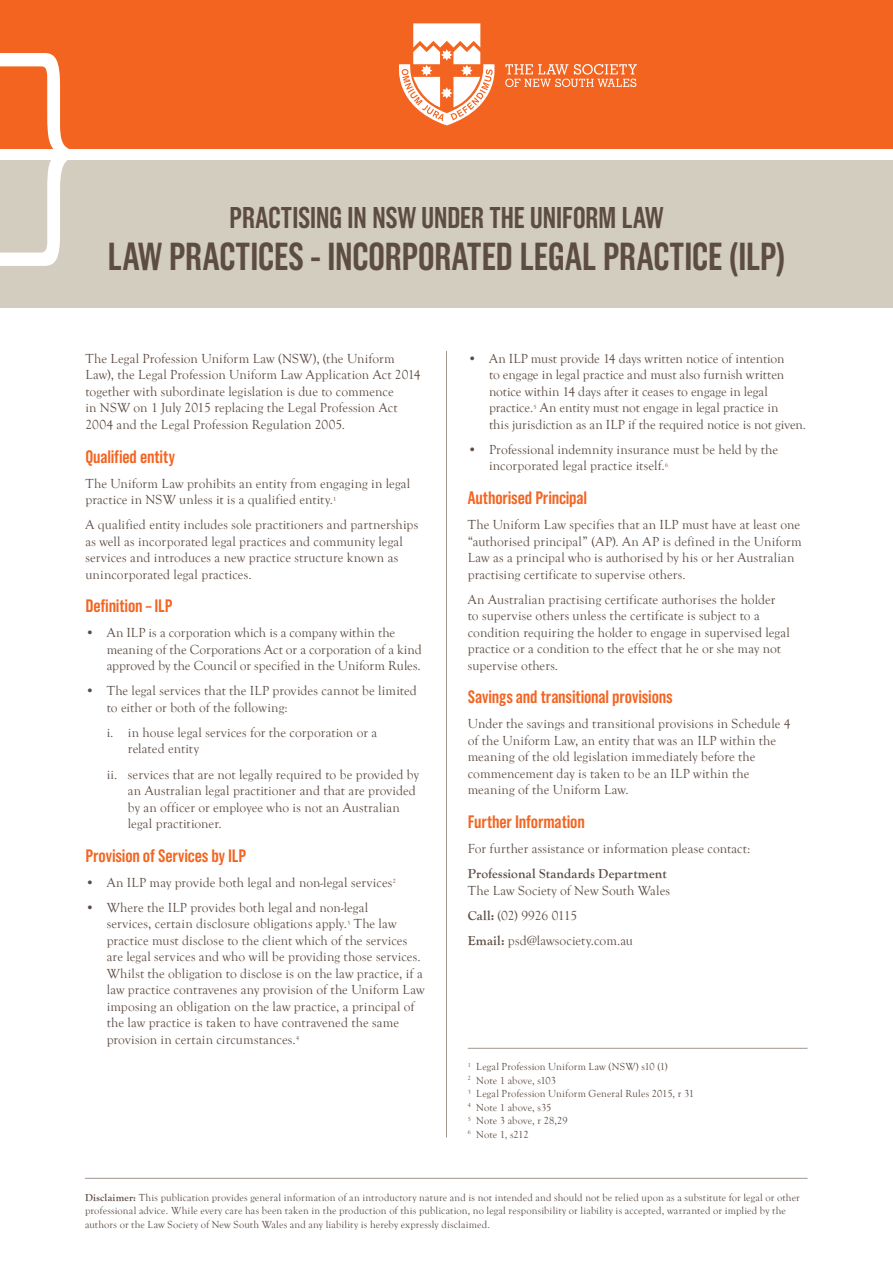
<style>
.page{position:relative;width:893px;height:1263px;background:#fff}
.page>*{position:absolute;margin:0;border:0;box-sizing:border-box;transform-origin:0 0}
.Heading{font:600 39px "Grotzec Head Condensed";letter-spacing:-.015em;color:#5d4c42}
.Heading-2{font:600 30px "Grotzec Head Condensed";letter-spacing:-.02em;color:#5d4c42}
.Subheading{font:600 18px "Grotzec Head Condensed";letter-spacing:-.01em;color:#f36421}
.Copy{font:13.5px/16.5px "Goudy Old Style T";letter-spacing:.01em;color:#5d4c42}
.Bullets{font:13.5px/16.5px "Goudy Old Style T";letter-spacing:.005em;color:#5d4c42}
.Sub-bullets{font:13.5px/16.5px "Goudy Old Style T";letter-spacing:.01em;color:#5d4c42}
.Copy-2{font:700 13.5px/16.5px "Goudy Old Style T";letter-spacing:.005em;color:#5d4c42}
.Copy-3{font:13.5px "Goudy Old Style T";letter-spacing:-.01em;color:#5d4c42}
.Footnotes{font:10.5px/13.5px "Goudy Old Style T";letter-spacing:.015em;color:#5d4c42}
.s1{font-weight:400}
.s2{font-weight:700}
</style>
<div class="page">
<div style="left:0;top:159px;width:893px;height:149px;background:#d2cdbe"></div>
<div style="left:0;top:0;width:893px;height:149px;background:#f36421"></div>
<svg style="left:0;top:53px;width:69px;height:213px"></svg>
<svg style="left:399px;top:23px;width:238px;height:102px"></svg>
<hr style="left:85px;top:1178px;width:722px;height:1px;background:#a2978e">
<hr style="left:446px;top:351px;width:1px;height:786px;background:#a2978e">
<hr style="left:468px;top:1048px;width:339px;height:1px;background:#a2978e">
<p class="Heading-2" style="left:229px;top:200px;width:436px">PRACTISING IN NSW UNDER THE UNIFORM LAW</p>
<p class="Heading" style="left:108px;top:234px;width:679px">LAW PRACTICES - INCORPORATED LEGAL PRACTICE (ILP)</p>
<p class="Copy" style="left:85px;top:350px;width:337px">The Legal Profession Uniform Law (NSW), (the Uniform Law), the Legal Profession Uniform Law Application Act 2014 together with subordinate legislation is due to commence<br>in NSW on 1 July 2015 replacing the Legal Profession Act 2004 and the Legal Profession Regulation 2005.</p>
<p class="Subheading" style="left:85px;top:446px;width:91px">Qualified entity</p>
<p class="Copy" style="left:85px;top:475px;width:326px">The Uniform Law prohibits an entity from engaging in legal practice in NSW unless it is a qualified entity.<sup>1</sup></p>
<p class="Copy" style="left:85px;top:517px;width:334px">A qualified entity includes sole practitioners and partnerships as well as incorporated legal practices and community legal services and introduces a new practice structure known as unincorporated legal practices.</p>
<p class="Subheading" style="left:85px;top:596px;width:89px">Definition – ILP</p>
<p class="Bullets" style="left:107px;top:625px;width:317px;text-indent:-21px">• An ILP is a corporation which is a company within the meaning of the Corporations Act or a corporation of a kind approved by the Council or specified in the Uniform Rules.</p>
<p class="Bullets" style="left:107px;top:683px;width:312px;text-indent:-21px">• The legal services that the ILP provides cannot be limited to either or both of the following:</p>
<p class="Sub-bullets" style="left:128px;top:725px;width:251px;text-indent:-21px">i. in house legal services for the corporation or a related entity</p>
<p class="Sub-bullets" style="left:128px;top:766px;width:293px;text-indent:-21px">ii. services that are not legally required to be provided by an Australian legal practitioner and that are provided by an officer or employee who is not an Australian legal practitioner.</p>
<p class="Subheading" style="left:85px;top:845px;width:162px">Provision of Services by ILP</p>
<p class="Bullets" style="left:85px;top:874px;width:312px">• An ILP may provide both legal and non-legal services<sup>2</sup></p>
<p class="Bullets" style="left:107px;top:899px;width:319px;text-indent:-21px">• Where the ILP provides both legal and non-legal<br>services, certain disclosure obligations apply.<sup>3</sup> The law practice must disclose to the client which of the services are legal services and who will be providing those services.<br>Whilst the obligation to disclose is on the law practice, if a law practice contravenes any provision of the Uniform Law imposing an obligation on the law practice, a principal of the law practice is taken to have contravened the same provision in certain circumstances.<sup>4</sup></p>
<p class="Bullets" style="left:489px;top:350px;width:319px;text-indent:-21px">• An ILP must provide 14 days written notice of intention<br>to engage in legal practice and must also furnish written notice within 14 days after it ceases to engage in legal practice.<sup>5</sup> An entity must not engage in legal practice in<br>this jurisdiction as an ILP if the required notice is not given.</p>
<p class="Bullets" style="left:489px;top:441px;width:291px;text-indent:-21px">• Professional indemnity insurance must be held by the incorporated legal practice itself.<sup>6</sup></p>
<p class="Subheading" style="left:468px;top:488px;width:121px">Authorised Principal</p>
<p class="Copy" style="left:468px;top:517px;width:336px">The Uniform Law specifies that an ILP must have at least one “authorised principal” (AP). An AP is defined in the Uniform Law as a principal who is authorised by his or her Australian practising certificate to supervise others.</p>
<p class="Copy" style="left:468px;top:591px;width:324px">An Australian practising certificate authorises the holder to supervise others unless the certificate is subject to a condition requiring the holder to engage in supervised legal practice or a condition to the effect that he or she may not supervise others.</p>
<p class="Subheading" style="left:468px;top:687px;width:206px">Savings and transitional provisions</p>
<p class="Copy" style="left:468px;top:716px;width:324px">Under the savings and transitional provisions in Schedule 4 of the Uniform Law, an entity that was an ILP within the meaning of the old legislation immediately before the commencement day is taken to be an ILP within the meaning of the Uniform Law.</p>
<p class="Subheading" style="left:468px;top:812px;width:119px">Further Information</p>
<p class="Copy" style="left:468px;top:841px;width:284px">For further assistance or information please contact:</p>
<p class="Copy-2" style="left:468px;top:866px;width:204px">Professional Standards Department<br><span class="s1">The Law Society of New South Wales</span></p>
<p class="Copy-3" style="left:468px;top:908px;width:111px"><span class="s2">Call:</span> (02) 9926 0115</p>
<p class="Copy" style="left:468px;top:932px;width:167px"><span class="s2">Email:</span> psd@lawsociety.com.au</p>
<p class="Footnotes" style="left:468px;top:1060px;width:202px"><sup>1</sup> Legal Profession Uniform Law (NSW) s10 (1)</p>
<p class="Footnotes" style="left:468px;top:1073px;width:90px"><sup>2</sup> Note 1 above, s103</p>
<p class="Footnotes" style="left:468px;top:1087px;width:228px"><sup>3</sup> Legal Profession Uniform General Rules 2015, r 31</p>
<p class="Footnotes" style="left:468px;top:1100px;width:85px"><sup>4</sup> Note 1 above, s35</p>
<p class="Footnotes" style="left:468px;top:1114px;width:101px"><sup>5</sup> Note 3 above, r 28,29</p>
<p class="Footnotes" style="left:468px;top:1127px;width:62px"><sup>6</sup> Note 1, s212</p>
<p class="Footnotes" style="left:85px;top:1191px;width:716px"><span class="s2">Disclaimer:</span> This publication provides general information of an introductory nature and is not intended and should not be relied upon as a substitute for legal or other professional advice. While every care has been taken in the production of this publication, no legal responsibility or liability is accepted, warranted or implied by the authors or the Law Society of New South Wales and any liability is hereby expressly disclaimed.</p>
</div>
